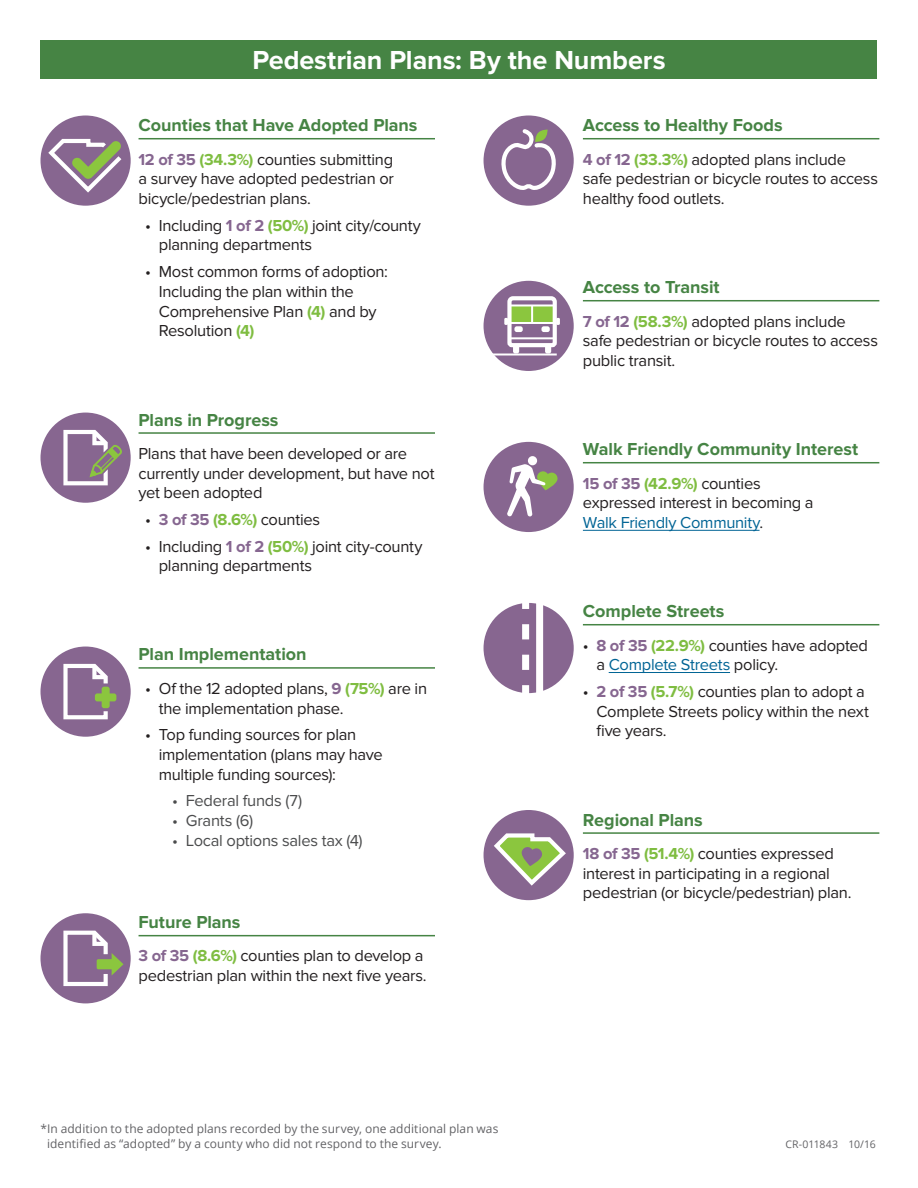
<style>
.page{position:relative;width:918px;height:1188px;background:#fff}
.page>*{position:absolute;margin:0;border:0;box-sizing:border-box;transform-origin:0 0}
.t1{font:700 27px "Proxima Nova";letter-spacing:-.005em;color:#fff}
.t2{font:700 18px "Proxima Nova";letter-spacing:-.005em;color:#468444}
.t3{font:16.5px/19.8px "Proxima Nova";letter-spacing:-.015em;color:#231f20}
.t4{font:16.5px "Proxima Nova";letter-spacing:-.015em;color:#4b4c4d}
.t5{font:12px/14.4px "Open Sans";letter-spacing:.005em;color:#636366}
.t6{font:10.5px "Open Sans";letter-spacing:-.02em;color:#636366}
.s1{font-weight:700;color:#866690}
.s2{font-weight:700;color:#7fbd41}
.s3{color:#016495}
</style>
<div class="page">
<hr style="left:139px;top:138px;width:296px;height:1px;background:#468444">
<hr style="left:139px;top:432px;width:296px;height:2px;background:#468444">
<hr style="left:139px;top:667px;width:296px;height:2px;background:#468444">
<hr style="left:139px;top:935px;width:296px;height:1px;background:#468444">
<hr style="left:583px;top:138px;width:296px;height:1px;background:#468444">
<hr style="left:583px;top:300px;width:296px;height:1px;background:#468444">
<hr style="left:583px;top:462px;width:296px;height:1px;background:#468444">
<hr style="left:583px;top:530px;width:177px;height:1px;background:#016495">
<hr style="left:583px;top:624px;width:296px;height:1px;background:#468444">
<hr style="left:609px;top:672px;width:121px;height:1px;background:#016495">
<hr style="left:583px;top:832px;width:296px;height:2px;background:#468444">
<div style="left:41px;top:116px;width:90px;height:90px;background:#876690;border-radius:50%"></div>
<svg style="left:45px;top:137px;width:81px;height:59px"></svg>
<div style="left:41px;top:413px;width:90px;height:90px;background:#876690;border-radius:50%"></div>
<svg style="left:63px;top:428px;width:60px;height:57px"></svg>
<div style="left:41px;top:647px;width:90px;height:90px;background:#876690;border-radius:50%"></div>
<svg style="left:63px;top:663px;width:45px;height:57px"></svg>
<div style="left:102px;top:687px;width:8px;height:21px;background:#8bc63e;border-radius:2px"></div>
<div style="left:95px;top:693px;width:21px;height:8px;background:#8bc63e;border-radius:2px"></div>
<div style="left:41px;top:913px;width:90px;height:90px;background:#876690;border-radius:50%"></div>
<svg style="left:63px;top:929px;width:61px;height:59px"></svg>
<div style="left:484px;top:116px;width:90px;height:90px;background:#876690;border-radius:50%"></div>
<svg style="left:496px;top:126px;width:60px;height:68px"></svg>
<div style="left:484px;top:810px;width:90px;height:90px;background:#876690;border-radius:50%"></div>
<svg style="left:491px;top:831px;width:78px;height:58px"></svg>
<div style="left:484px;top:603px;width:90px;height:90px;background:#876690;border-radius:50%"></div>
<div style="left:536px;top:603px;width:7px;height:90px;background:#fff"></div>
<div style="left:522px;top:603px;width:7px;height:6px;background:#fff"></div>
<svg style="left:522px;top:624px;width:7px;height:46px"></svg>
<div style="left:522px;top:685px;width:7px;height:8px;background:#fff"></div>
<div style="left:484px;top:442px;width:90px;height:90px;background:#876690;border-radius:50%"></div>
<svg style="left:507px;top:464px;width:51px;height:53px"></svg>
<div style="left:528px;top:456px;width:9px;height:9px;background:#fff;border-radius:50%"></div>
<div style="left:484px;top:281px;width:90px;height:90px;background:#876690;border-radius:50%"></div>
<div style="left:513px;top:344px;width:6px;height:10px;background:#fff;border-radius:2px"></div>
<div style="left:545px;top:344px;width:6px;height:10px;background:#fff;border-radius:2px"></div>
<svg style="left:504px;top:296px;width:56px;height:53px"></svg>
<div style="left:541px;top:326px;width:9px;height:6px;background:#fff;border-radius:2px"></div>
<div style="left:514px;top:326px;width:9px;height:6px;background:#fff;border-radius:2px"></div>
<hr style="left:509px;top:337px;width:46px;height:2px;background:#fff">
<hr style="left:492px;top:354px;width:65px;height:2px;background:#fff">
<div style="left:40px;top:40px;width:838px;height:39px;background:#468444"></div>
<h1 class="t1" style="left:252px;top:44px;width:415px">Pedestrian Plans: By the Numbers</h1>
<p class="t2" style="left:139px;top:115px;width:281px">Counties that Have Adopted Plans</p>
<p class="t3" style="left:139px;top:149px;width:257px;text-align:justify"><span class="s1">12 of 35</span> <span class="s2">(34.3%)</span> counties submitting a survey have adopted pedestrian or bicycle/pedestrian plans.</p>
<p class="t3" style="left:159px;top:216px;width:264px;text-indent:-13px">• Including <span class="s1">1 of 2</span> <span class="s2">(50%)</span> joint city/county planning departments</p>
<p class="t3" style="left:159px;top:262px;width:231px;text-indent:-13px">• Most common forms of adoption:<br>Including the plan within the<br>Comprehensive Plan <span class="s2">(4)</span> and by<br>Resolution <span class="s2">(4)</span></p>
<p class="t2" style="left:139px;top:409px;width:141px">Plans in Progress</p>
<p class="t3" style="left:139px;top:444px;width:298px">Plans that have been developed or are currently under development, but have not yet been adopted</p>
<p class="t3" style="left:145px;top:510px;width:176px">• <span class="s1">3 of 35</span> <span class="s2">(8.6%)</span> counties</p>
<p class="t3" style="left:159px;top:536px;width:265px;text-indent:-13px">• Including <span class="s1">1 of 2</span> <span class="s2">(50%)</span> joint city-county planning departments</p>
<p class="t2" style="left:139px;top:644px;width:169px">Plan Implementation</p>
<p class="t3" style="left:159px;top:679px;width:270px;text-indent:-13px">• Of the 12 adopted plans, <span class="s1">9</span> <span class="s2">(75%)</span> are in the implementation phase.</p>
<p class="t3" style="left:159px;top:725px;width:225px;text-indent:-13px">• Top funding sources for plan implementation (plans may have multiple funding sources):</p>
<p class="t4" style="left:172px;top:791px;width:132px">• Federal funds (7)</p>
<p class="t4" style="left:172px;top:811px;width:83px">• Grants (6)</p>
<p class="t4" style="left:172px;top:831px;width:192px">• Local options sales tax (4)</p>
<p class="t2" style="left:139px;top:912px;width:103px">Future Plans</p>
<p class="t3" style="left:139px;top:946px;width:290px"><span class="s1">3 of 35</span> <span class="s2">(8.6%)</span> counties plan to develop a pedestrian plan within the next five years.</p>
<p class="t5" style="left:47px;top:1121px;width:453px;text-indent:-7px">*In addition to the adopted plans recorded by the survey, one additional plan was identified as “adopted” by a county who did not respond to the survey.</p>
<p class="t2" style="left:583px;top:115px;width:201px">Access to Healthy Foods</p>
<p class="t3" style="left:583px;top:149px;width:297px"><span class="s1">4 of 12</span> <span class="s2">(33.3%)</span> adopted plans include safe pedestrian or bicycle routes to access healthy food outlets.</p>
<p class="t2" style="left:583px;top:277px;width:138px">Access to Transit</p>
<p class="t3" style="left:583px;top:311px;width:297px"><span class="s1">7 of 12</span> <span class="s2">(58.3%)</span> adopted plans include safe pedestrian or bicycle routes to access public transit.</p>
<p class="t2" style="left:583px;top:439px;width:277px">Walk Friendly Community Interest</p>
<p class="t3" style="left:583px;top:473px;width:232px"><span class="s1">15 of 35</span> <span class="s2">(42.9%)</span> counties expressed interest in becoming a<br><span class="s3">Walk Friendly Community</span>.</p>
<p class="t2" style="left:583px;top:601px;width:143px">Complete Streets</p>
<p class="t3" style="left:596px;top:635px;width:273px;text-indent:-13px">• <span class="s1">8 of 35</span> <span class="s2">(22.9%)</span> counties have adopted a <span class="s3">Complete Streets</span> policy.</p>
<p class="t3" style="left:596px;top:682px;width:274px;text-indent:-13px">• <span class="s1">2 of 35</span> <span class="s2">(5.7%)</span> counties plan to adopt a<br>Complete Streets policy within the next five years.</p>
<p class="t2" style="left:583px;top:809px;width:121px">Regional Plans</p>
<p class="t3" style="left:583px;top:844px;width:270px"><span class="s1">18 of 35</span> <span class="s2">(51.4%)</span> counties expressed interest in participating in a regional pedestrian (or bicycle/pedestrian) plan.</p>
<p class="t6" style="left:785px;top:1137px;width:92px">CR-011843 10/16</p>
</div>
